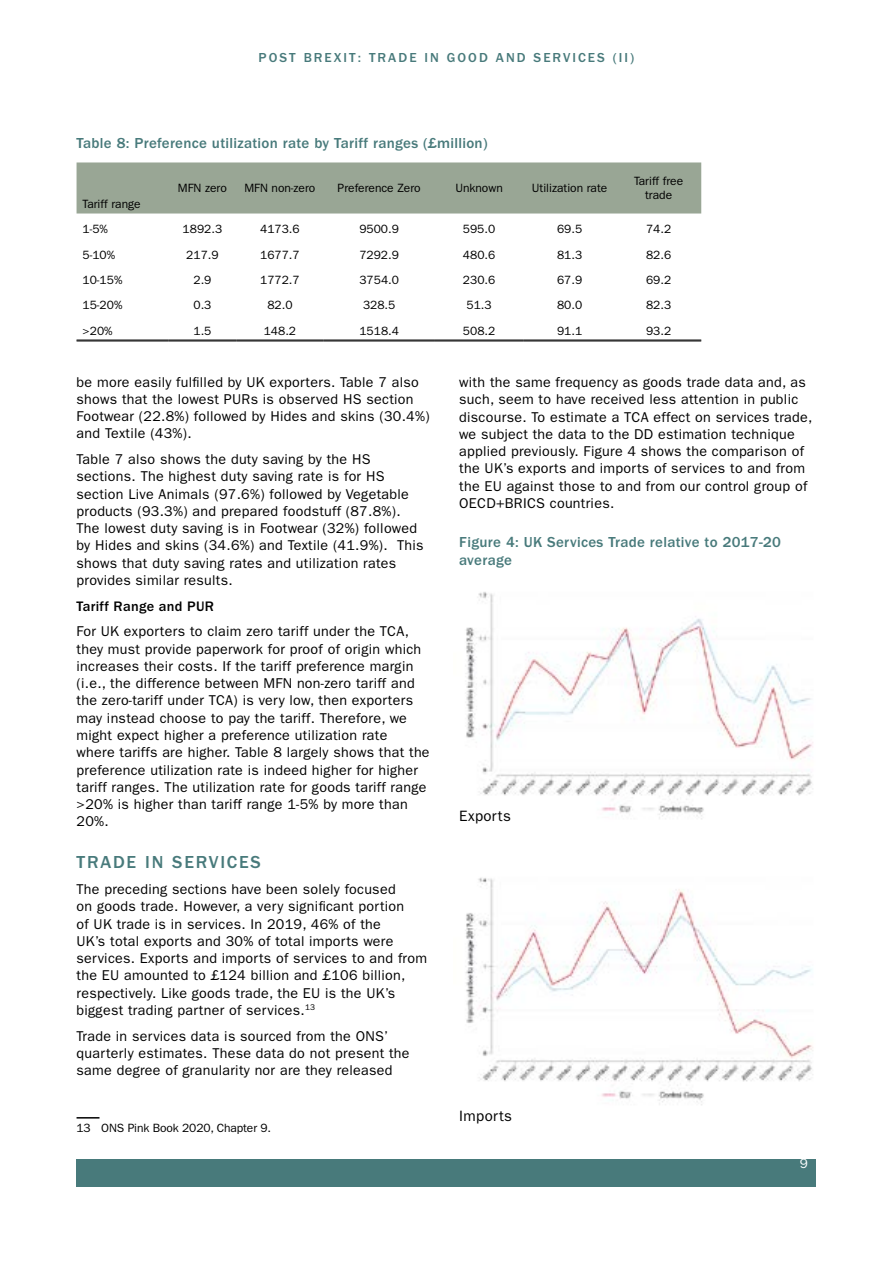
<style>
.page{position:relative;width:893px;height:1263px;background:#fff}
.page>*{position:absolute;margin:0;border:0;box-sizing:border-box;transform-origin:0 0}
.t1{font:500 18px "ITC Franklin Gothic Std";letter-spacing:.1em;color:#487a7b}
.t2{font:500 15px/18px "ITC Franklin Gothic Std";letter-spacing:.02em;color:#487a7b}
.t3{font:15px "ITC Franklin Gothic Std";letter-spacing:.025em;color:#000}
.t4{font:14.25px/17.2px "ITC Franklin Gothic Std";letter-spacing:.02em;color:#000}
.t5{font:500 14.25px "ITC Franklin Gothic Std";letter-spacing:.02em;color:#000}
.t6{font:500 13.5px "ITC Franklin Gothic Std";letter-spacing:.15em;color:#487a7b}
.t7{font:13.5px "ITC Franklin Gothic Std";color:#fff}
.t8{font:12px/14.4px "ITC Franklin Gothic Std";color:#000;text-align:center}
</style>
<div class="page">
<div style="left:77px;top:1159px;width:739px;height:27px;background:#487a7b"></div>
<div style="left:77px;top:162px;width:624px;height:51px;background:#99a695"></div>
<hr style="left:77px;top:340px;width:91px;height:1px;background:#000">
<hr style="left:77px;top:341px;width:91px;height:1px;background:#000">
<hr style="left:168px;top:340px;width:68px;height:1px;background:#000">
<hr style="left:168px;top:341px;width:68px;height:1px;background:#000">
<hr style="left:236px;top:340px;width:87px;height:1px;background:#000">
<hr style="left:236px;top:341px;width:87px;height:1px;background:#000">
<hr style="left:323px;top:340px;width:112px;height:1px;background:#000">
<hr style="left:323px;top:341px;width:112px;height:1px;background:#000">
<hr style="left:435px;top:340px;width:88px;height:1px;background:#000">
<hr style="left:435px;top:341px;width:88px;height:1px;background:#000">
<hr style="left:523px;top:340px;width:93px;height:1px;background:#000">
<hr style="left:523px;top:341px;width:93px;height:1px;background:#000">
<hr style="left:616px;top:340px;width:85px;height:1px;background:#000">
<hr style="left:616px;top:341px;width:85px;height:1px;background:#000">
<svg style="left:77px;top:1117px;width:22px;height:1px"></svg>
<img style="left:466px;top:592px;width:347px;height:227px">
<img style="left:465px;top:877px;width:348px;height:228px">
<p class="t6" style="left:259px;top:50px;width:377px">POST BREXIT: TRADE IN GOOD AND SERVICES (II)</p>
<p class="t2" style="left:77px;top:135px;width:413px">Table 8: Preference utilization rate by Tariff ranges (£million)</p>
<p class="t8" style="left:83px;top:196px;width:60px">Tariff range</p>
<p class="t8" style="left:178px;top:181px;width:50px">MFN zero</p>
<p class="t8" style="left:244px;top:181px;width:73px">MFN non-zero</p>
<p class="t8" style="left:338px;top:181px;width:85px">Preference Zero</p>
<p class="t8" style="left:455px;top:181px;width:49px">Unknown</p>
<p class="t8" style="left:532px;top:181px;width:77px">Utilization rate</p>
<p class="t8" style="left:634px;top:174px;width:51px">Tariff free trade</p>
<p class="t8" style="left:83px;top:222px;width:27px">1-5%</p>
<p class="t8" style="left:183px;top:222px;width:41px">1892.3</p>
<p class="t8" style="left:260px;top:222px;width:41px">4173.6</p>
<p class="t8" style="left:359px;top:222px;width:41px">9500.9</p>
<p class="t8" style="left:463px;top:222px;width:34px">595.0</p>
<p class="t8" style="left:557px;top:222px;width:27px">69.5</p>
<p class="t8" style="left:646px;top:222px;width:27px">74.2</p>
<p class="t8" style="left:83px;top:248px;width:34px">5-10%</p>
<p class="t8" style="left:186px;top:248px;width:34px">217.9</p>
<p class="t8" style="left:260px;top:248px;width:41px">1677.7</p>
<p class="t8" style="left:359px;top:248px;width:41px">7292.9</p>
<p class="t8" style="left:463px;top:248px;width:34px">480.6</p>
<p class="t8" style="left:557px;top:248px;width:27px">81.3</p>
<p class="t8" style="left:646px;top:248px;width:27px">82.6</p>
<p class="t8" style="left:83px;top:273px;width:41px">10-15%</p>
<p class="t8" style="left:193px;top:273px;width:19px">2.9</p>
<p class="t8" style="left:260px;top:273px;width:41px">1772.7</p>
<p class="t8" style="left:359px;top:273px;width:41px">3754.0</p>
<p class="t8" style="left:463px;top:273px;width:34px">230.6</p>
<p class="t8" style="left:557px;top:273px;width:27px">67.9</p>
<p class="t8" style="left:646px;top:273px;width:27px">69.2</p>
<p class="t8" style="left:83px;top:298px;width:41px">15-20%</p>
<p class="t8" style="left:193px;top:298px;width:19px">0.3</p>
<p class="t8" style="left:267px;top:298px;width:27px">82.0</p>
<p class="t8" style="left:363px;top:298px;width:34px">328.5</p>
<p class="t8" style="left:467px;top:298px;width:27px">51.3</p>
<p class="t8" style="left:557px;top:298px;width:27px">80.0</p>
<p class="t8" style="left:646px;top:298px;width:27px">82.3</p>
<p class="t8" style="left:83px;top:323px;width:31px">&gt;20%</p>
<p class="t8" style="left:193px;top:323px;width:19px">1.5</p>
<p class="t8" style="left:264px;top:323px;width:34px">148.2</p>
<p class="t8" style="left:359px;top:323px;width:41px">1518.4</p>
<p class="t8" style="left:463px;top:323px;width:34px">508.2</p>
<p class="t8" style="left:557px;top:323px;width:27px">91.1</p>
<p class="t8" style="left:646px;top:323px;width:27px">93.2</p>
<p class="t4" style="left:77px;top:373px;width:355px">be more easily fulfilled by UK exporters. Table 7 also shows that the lowest PURs is observed HS section Footwear (22.8%) followed by Hides and skins (30.4%) and Textile (43%).</p>
<p class="t4" style="left:77px;top:451px;width:349px">Table 7 also shows the duty saving by the HS sections. The highest duty saving rate is for HS section Live Animals (97.6%) followed by Vegetable products (93.3%) and prepared foodstuff (87.8%).<br>The lowest duty saving is in Footwear (32%) followed by Hides and skins (34.6%) and Textile (41.9%). This shows that duty saving rates and utilization rates provides similar results.</p>
<p class="t5" style="left:77px;top:598px;width:139px">Tariff Range and PUR</p>
<p class="t4" style="left:77px;top:623px;width:355px">For UK exporters to claim zero tariff under the TCA, they must provide paperwork for proof of origin which increases their costs. If the tariff preference margin (i.e., the difference between MFN non-zero tariff and the zero-tariff under TCA) is very low, then exporters may instead choose to pay the tariff. Therefore, we might expect higher a preference utilization rate<br>where tariffs are higher. Table 8 largely shows that the preference utilization rate is indeed higher for higher tariff ranges. The utilization rate for goods tariff range &gt;20% is higher than tariff range 1-5% by more than 20%.</p>
<p class="t1" style="left:77px;top:852px;width:186px">TRADE IN SERVICES</p>
<p class="t4" style="left:77px;top:881px;width:352px">The preceding sections have been solely focused<br>on goods trade. However, a very significant portion<br>of UK trade is in services. In 2019, 46% of the<br>UK’s total exports and 30% of total imports were services. Exports and imports of services to and from the EU amounted to £124 billion and £106 billion, respectively. Like goods trade, the EU is the UK’s biggest trading partner of services.<sup>13</sup></p>
<p class="t4" style="left:77px;top:1027px;width:335px">Trade in services data is sourced from the ONS’ quarterly estimates. These data do not present the same degree of granularity nor are they released</p>
<p class="t8" style="left:77px;top:1121px;width:196px">13 ONS Pink Book 2020, Chapter 9.</p>
<p class="t4" style="left:459px;top:374px;width:355px">with the same frequency as goods trade data and, as such, seem to have received less attention in public discourse. To estimate a TCA effect on services trade, we subject the data to the DD estimation technique applied previously. Figure 4 shows the comparison of the UK’s exports and imports of services to and from the EU against those to and from our control group of OECD+BRICS countries.</p>
<p class="t2" style="left:459px;top:533px;width:323px">Figure 4: UK Services Trade relative to 2017-20 average</p>
<p class="t3" style="left:459px;top:807px;width:53px">Exports</p>
<p class="t3" style="left:459px;top:1107px;width:54px">Imports</p>
<p class="t7" style="left:800px;top:1156px;width:10px">9</p>
</div>
